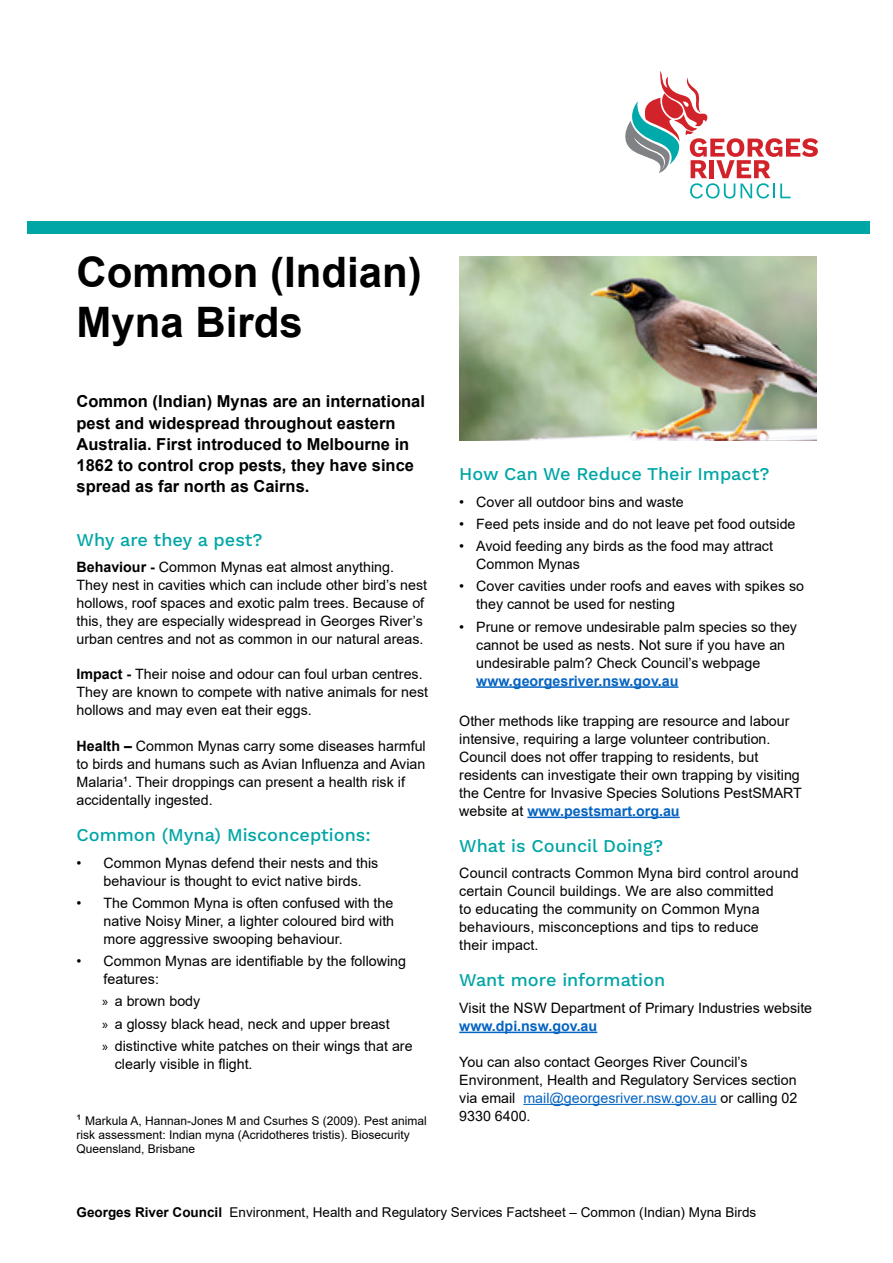
<style>
.page{position:relative;width:893px;height:1263px;background:#fff}
.page>*{position:absolute;margin:0;border:0;box-sizing:border-box;transform-origin:0 0}
.t1{font:700 42px/50.4px "Arial";color:#000}
.t2{font:500 18px "Work Sans";color:#00a5a5}
.t3{font:700 16.5px/21px "Arial";color:#000}
.t4{font:14.25px/18px "Arial";color:#000}
.t5{font:700 14.25px "Arial";color:#0563c1}
.t6{font:13.5px "Arial";color:#000}
.t7{font:12px/14.4px "Arial";color:#000}
.s1{font-weight:700}
.s2{font-family:"Myriad Pro"}
.s3{font-size:14.25px}
.s4{font-weight:700;color:#0563c1}
.s5{color:#0563c1}
</style>
<div class="page">
<div style="left:27px;top:221px;width:843px;height:13px;background:#00a5a5"></div>
<svg style="left:625px;top:71px;width:193px;height:128px"></svg>
<hr style="left:476px;top:686px;width:202px;height:2px;background:#0563c1">
<hr style="left:527px;top:817px;width:153px;height:1px;background:#0563c1">
<hr style="left:459px;top:1032px;width:138px;height:1px;background:#0563c1">
<hr style="left:523px;top:1104px;width:194px;height:1px;background:#0563c1">
<img style="left:459px;top:256px;width:357px;height:184px">
<h1 class="t1" style="left:77px;top:248px;width:347px">Common (Indian)<br>Myna Birds</h1>
<p class="t3" style="left:77px;top:391px;width:350px">Common (Indian) Mynas are an international pest and widespread throughout eastern Australia. First introduced to Melbourne in 1862 to control crop pests, they have since spread as far north as Cairns.</p>
<p class="t2" style="left:77px;top:529px;width:188px">Why are they a pest?</p>
<p class="t4" style="left:77px;top:558px;width:352px"><span class="s1">Behaviour -</span> Common Mynas eat almost anything.<br>They nest in cavities which can include other bird’s nest hollows, roof spaces and exotic palm trees. Because of this, they are especially widespread in Georges River’s urban centres and not as common in our natural areas.</p>
<p class="t4" style="left:77px;top:665px;width:353px"><span class="s1">Impact -</span> Their noise and odour can foul urban centres.<br>They are known to compete with native animals for nest hollows and may even eat their eggs.</p>
<p class="t4" style="left:77px;top:737px;width:351px"><span class="s1">Health –</span> Common Mynas carry some diseases harmful to birds and humans such as Avian Influenza and Avian Malaria¹. Their droppings can present a health risk if accidentally ingested.</p>
<p class="t2" style="left:77px;top:824px;width:296px">Common (Myna) Misconceptions:</p>
<p class="t4" style="left:104px;top:853px;width:276px;text-indent:-27px">• Common Mynas defend their nests and this behaviour is thought to evict native birds.</p>
<p class="t4" style="left:104px;top:894px;width:292px;text-align:justify;text-indent:-27px">• The Common Myna is often confused with the native Noisy Miner, a lighter coloured bird with more aggressive swooping behaviour.</p>
<p class="t4" style="left:104px;top:952px;width:304px;text-indent:-27px">• Common Mynas are identifiable by the following features:</p>
<p class="t4" style="left:102px;top:990px;width:312px;line-height:22.2px"><span class="s2">»</span> a brown body<br><span class="s2">»</span> a glossy black head, neck and upper breast<br><span class="s2">»</span> distinctive white patches on their wings that are</p>
<p class="t4" style="left:115px;top:1055px;width:139px">clearly visible in flight.</p>
<p class="t7" style="left:77px;top:1113px;width:352px"><span class="s3">¹</span> Markula A, Hannan-Jones M and Csurhes S (2009). Pest animal risk assessment: Indian myna (Acridotheres tristis). Biosecurity<br>Queensland, Brisbane</p>
<p class="t2" style="left:459px;top:463px;width:312px">How Can We Reduce Their Impact?</p>
<p class="t4" style="left:459px;top:492px;width:226px">• Cover all outdoor bins and waste</p>
<p class="t4" style="left:459px;top:515px;width:338px">• Feed pets inside and do not leave pet food outside</p>
<p class="t4" style="left:476px;top:537px;width:298px;text-indent:-17px">• Avoid feeding any birds as the food may attract<br>Common Mynas</p>
<p class="t4" style="left:476px;top:577px;width:329px;text-indent:-17px">• Cover cavities under roofs and eaves with spikes so they cannot be used for nesting</p>
<p class="t4" style="left:476px;top:617px;width:322px;text-indent:-17px">• Prune or remove undesirable palm species so they cannot be used as nests. Not sure if you have an undesirable palm? Check Council’s webpage</p>
<p class="t5" style="left:476px;top:670px;width:204px">www.georgesriver.nsw.gov.au</p>
<p class="t4" style="left:459px;top:712px;width:344px">Other methods like trapping are resource and labour intensive, requiring a large volunteer contribution.<br>Council does not offer trapping to residents, but residents can investigate their own trapping by visiting the Centre for Invasive Species Solutions PestSMART website at <span class="s4">www.pestsmart.org.au</span></p>
<p class="t2" style="left:459px;top:835px;width:205px">What is Council Doing?</p>
<p class="t4" style="left:459px;top:864px;width:341px">Council contracts Common Myna bird control around certain Council buildings. We are also committed<br>to educating the community on Common Myna behaviours, misconceptions and tips to reduce<br>their impact.</p>
<p class="t2" style="left:459px;top:970px;width:207px">Want more information</p>
<p class="t4" style="left:459px;top:999px;width:354px">Visit the NSW Department of Primary Industries website</p>
<p class="t5" style="left:459px;top:1016px;width:140px">www.dpi.nsw.gov.au</p>
<p class="t4" style="left:459px;top:1053px;width:340px">You can also contact Georges River Council’s Environment, Health and Regulatory Services section via email <span class="s5">mail@georgesriver.nsw.gov.au</span> or calling 02<br>9330 6400.</p>
<p class="t6" style="left:77px;top:1203px;width:681px"><span class="s1">Georges River Council</span> Environment, Health and Regulatory Services Factsheet – Common (Indian) Myna Birds</p>
</div>
